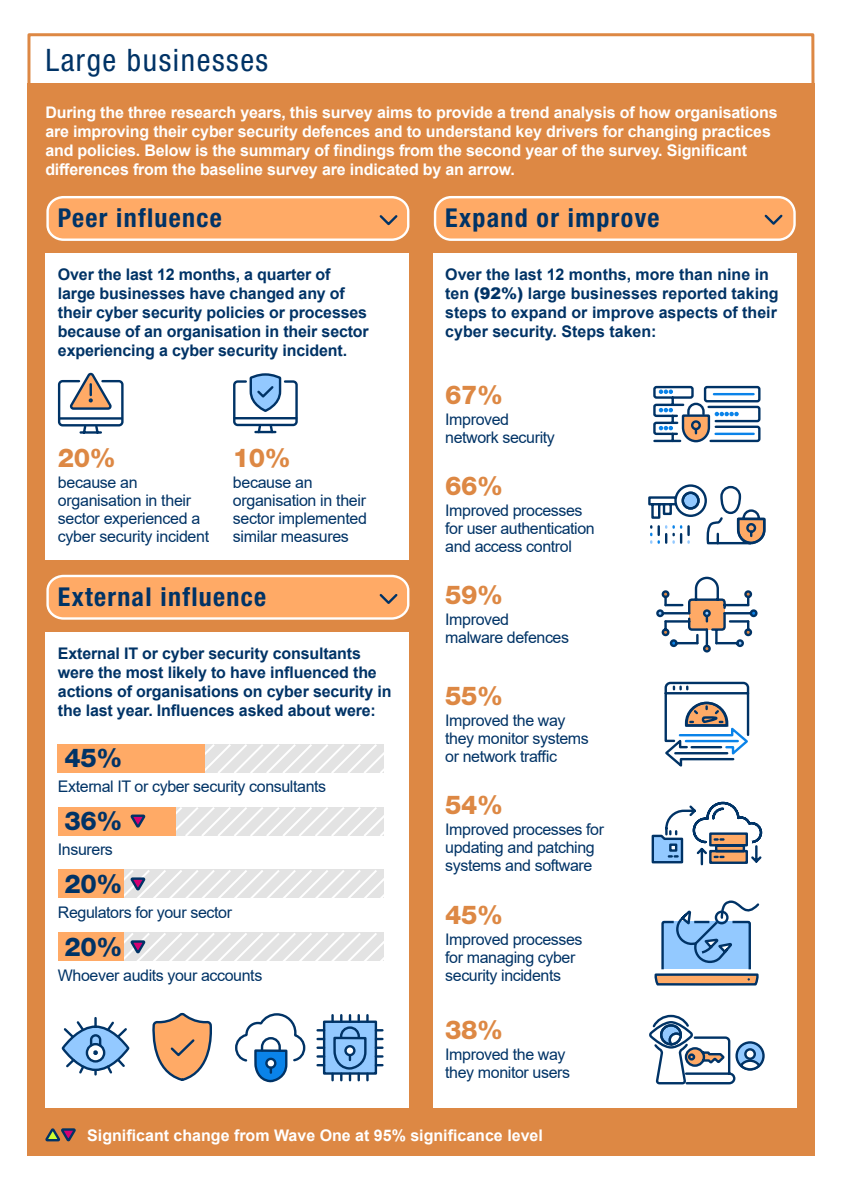
<style>
.page{position:relative;width:842px;height:1191px;background:#fff}
.page>*{position:absolute;margin:0;border:0;box-sizing:border-box;transform-origin:0 0}
.H1_P2{font:condensed 31px "Helvetica Neue LT Pro";letter-spacing:.05em;color:#036}
.Heading_2{font:700 condensed 26px "Helvetica Neue LT Pro";letter-spacing:.05em;color:#036}
.Paragraph_8pt_9_6{font:800 26px "Helvetica Neue LT Pro";letter-spacing:-.025em;color:#d84}
.Number_p_13pt{font:800 26px "Helvetica Neue LT Pro";letter-spacing:-.025em;color:#036}
.Paragraph_8pt_9_6-2{font:16px/18px "Arial";letter-spacing:-.025em;color:#036}
.Stand-first{font:700 16px/19.2px "Arial";letter-spacing:-.01em;color:#036}
.t1{font:700 16px/19.2px "Arial";letter-spacing:-.01em;color:#fff}
.s1{font-weight:900}
</style>
<div class="page">
<div style="left:27px;top:84px;width:787px;height:1071px;background:#d84"></div>
<div style="left:45px;top:253px;width:364px;height:307px;background:#fff"></div>
<svg style="left:27px;top:33px;width:788px;height:57px"></svg>
<div style="left:45px;top:632px;width:364px;height:475px;background:#fff"></div>
<div style="left:433px;top:253px;width:364px;height:854px;background:#fff"></div>
<svg style="left:737px;top:1042px;width:26px;height:27px"></svg>
<div style="left:735px;top:1041px;width:30px;height:29px;border:2px solid #036;border-radius:50%"></div>
<div style="left:435px;top:197px;width:359px;height:43px;background:#fa6;border-radius:16px"></div>
<div style="left:434px;top:196px;width:362px;height:45px;border:2px solid #fff;border-radius:16px"></div>
<svg style="left:648px;top:484px;width:118px;height:61px"></svg>
<div style="left:720px;top:486px;width:21px;height:28px;border:2px solid #036;border-radius:9px"></div>
<svg style="left:651px;top:801px;width:112px;height:65px"></svg>
<svg style="left:649px;top:900px;width:112px;height:185px"></svg>
<svg style="left:764px;top:214px;width:19px;height:11px"></svg>
<div style="left:656px;top:609px;width:8px;height:8px;border:2px solid #036;border-radius:50%"></div>
<div style="left:703px;top:644px;width:8px;height:8px;border:2px solid #036;border-radius:50%"></div>
<div style="left:750px;top:609px;width:7px;height:8px;border:2px solid #036;border-radius:50%"></div>
<svg style="left:657px;top:576px;width:99px;height:75px"></svg>
<svg style="left:703px;top:609px;width:8px;height:8px"></svg>
<svg style="left:664px;top:681px;width:86px;height:86px"></svg>
<svg style="left:46px;top:574px;width:364px;height:46px"></svg>
<svg style="left:46px;top:196px;width:364px;height:45px"></svg>
<svg style="left:653px;top:385px;width:108px;height:58px"></svg>
<hr style="left:714px;top:393px;width:39px;height:2px;background:#0a83e9">
<hr style="left:716px;top:433px;width:38px;height:2px;background:#0a83e9">
<svg style="left:45px;top:1128px;width:31px;height:14px"></svg>
<svg style="left:61px;top:1018px;width:69px;height:57px"></svg>
<svg style="left:152px;top:1012px;width:60px;height:69px"></svg>
<svg style="left:235px;top:1013px;width:71px;height:70px"></svg>
<div style="left:323px;top:1020px;width:54px;height:54px;background:#93c9ff;border:2px solid #036"></div>
<svg style="left:318px;top:1029px;width:6px;height:2px"></svg>
<svg style="left:318px;top:1037px;width:6px;height:3px"></svg>
<svg style="left:318px;top:1046px;width:6px;height:3px"></svg>
<svg style="left:318px;top:1055px;width:6px;height:2px"></svg>
<svg style="left:318px;top:1064px;width:6px;height:2px"></svg>
<svg style="left:376px;top:1029px;width:6px;height:2px"></svg>
<svg style="left:376px;top:1037px;width:6px;height:3px"></svg>
<svg style="left:376px;top:1046px;width:6px;height:3px"></svg>
<svg style="left:376px;top:1055px;width:6px;height:2px"></svg>
<svg style="left:376px;top:1064px;width:6px;height:2px"></svg>
<svg style="left:331px;top:1015px;width:38px;height:65px"></svg>
<svg style="left:205px;top:744px;width:179px;height:28px"></svg>
<div style="left:58px;top:744px;width:147px;height:28px;background:#fa6"></div>
<div style="left:58px;top:869px;width:66px;height:29px;background:#fa6"></div>
<div style="left:58px;top:932px;width:66px;height:29px;background:#fa6"></div>
<svg style="left:124px;top:869px;width:260px;height:29px"></svg>
<svg style="left:59px;top:807px;width:325px;height:28px"></svg>
<svg style="left:124px;top:932px;width:260px;height:29px"></svg>
<svg style="left:233px;top:373px;width:65px;height:61px"></svg>
<svg style="left:57px;top:372px;width:67px;height:62px"></svg>
<h1 class="H1_P2" style="left:45px;top:41px;width:224px">Large businesses</h1>
<p class="t1" style="left:45px;top:103px;width:734px">During the three research years, this survey aims to provide a trend analysis of how organisations are improving their cyber security defences and to understand key drivers for changing practices and policies. Below is the summary of findings from the second year of the survey. Significant differences from the baseline survey are indicated by an arrow.</p>
<h2 class="Heading_2" style="left:58px;top:202px;width:166px">Peer influence</h2>
<h2 class="Heading_2" style="left:445px;top:202px;width:216px">Expand or improve</h2>
<p class="Stand-first" style="left:445px;top:264px;width:335px">Over the last 12 months, more than nine in ten <span class="s1">(92%)</span> large businesses reported taking steps to expand or improve aspects of their cyber security. Steps taken:</p>
<p class="Stand-first" style="left:58px;top:264px;width:312px">Over the last 12 months, a quarter of large businesses have changed any of their cyber security policies or processes because of an organisation in their sector experiencing a cyber security incident.</p>
<p class="Paragraph_8pt_9_6" style="left:58px;top:442px;width:60px">20%</p>
<p class="Paragraph_8pt_9_6-2" style="left:58px;top:473px;width:153px">because an organisation in their sector experienced a cyber security incident</p>
<p class="Paragraph_8pt_9_6" style="left:233px;top:442px;width:60px">10%</p>
<p class="Paragraph_8pt_9_6-2" style="left:233px;top:473px;width:136px">because an organisation in their sector implemented similar measures</p>
<h2 class="Heading_2" style="left:58px;top:581px;width:210px">External influence</h2>
<p class="Stand-first" style="left:58px;top:643px;width:335px">External IT or cyber security consultants were the most likely to have influenced the actions of organisations on cyber security in the last year. Influences asked about were:</p>
<p class="Number_p_13pt" style="left:65px;top:742px;width:59px">45%</p>
<p class="Paragraph_8pt_9_6-2" style="left:58px;top:777px;width:270px">External IT or cyber security consultants</p>
<p class="Number_p_13pt" style="left:65px;top:805px;width:59px">36%</p>
<p class="Paragraph_8pt_9_6-2" style="left:58px;top:840px;width:56px">Insurers</p>
<p class="Number_p_13pt" style="left:65px;top:868px;width:59px">20%</p>
<p class="Paragraph_8pt_9_6-2" style="left:58px;top:903px;width:176px">Regulators for your sector</p>
<p class="Number_p_13pt" style="left:65px;top:931px;width:59px">20%</p>
<p class="Paragraph_8pt_9_6-2" style="left:58px;top:965px;width:206px">Whoever audits your accounts</p>
<p class="Paragraph_8pt_9_6" style="left:445px;top:379px;width:59px">67%</p>
<p class="Paragraph_8pt_9_6-2" style="left:445px;top:410px;width:111px">Improved network security</p>
<p class="Paragraph_8pt_9_6" style="left:445px;top:470px;width:59px">66%</p>
<p class="Paragraph_8pt_9_6-2" style="left:445px;top:501px;width:151px">Improved processes for user authentication and access control</p>
<p class="Paragraph_8pt_9_6" style="left:445px;top:580px;width:59px">59%</p>
<p class="Paragraph_8pt_9_6-2" style="left:445px;top:610px;width:125px">Improved malware defences</p>
<p class="Paragraph_8pt_9_6" style="left:445px;top:680px;width:59px">55%</p>
<p class="Paragraph_8pt_9_6-2" style="left:445px;top:711px;width:145px">Improved the way they monitor systems or network traffic</p>
<p class="Paragraph_8pt_9_6" style="left:445px;top:789px;width:59px">54%</p>
<p class="Paragraph_8pt_9_6-2" style="left:445px;top:820px;width:160px">Improved processes for updating and patching systems and software</p>
<p class="Paragraph_8pt_9_6" style="left:445px;top:899px;width:59px">45%</p>
<p class="Paragraph_8pt_9_6-2" style="left:445px;top:930px;width:139px">Improved processes for managing cyber security incidents</p>
<p class="Paragraph_8pt_9_6" style="left:445px;top:1014px;width:59px">38%</p>
<p class="Paragraph_8pt_9_6-2" style="left:445px;top:1045px;width:126px">Improved the way they monitor users</p>
<p class="t1" style="left:87px;top:1126px;width:457px">Significant change from Wave One at 95% significance level</p>
</div>
